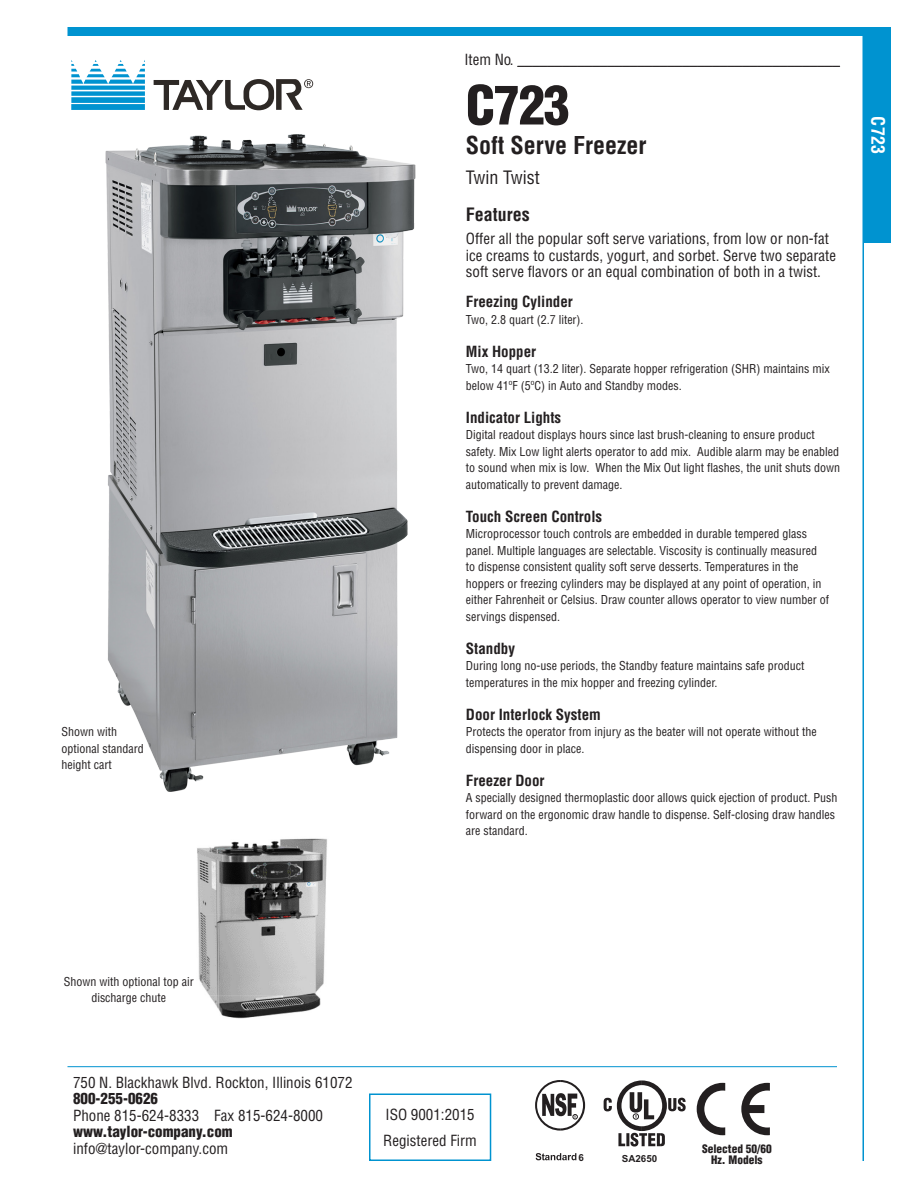
<style>
.page{position:relative;width:918px;height:1188px;background:#fff}
.page>*{position:absolute;margin:0;border:0;box-sizing:border-box;transform-origin:0 0}
.Model_Number{font:900 condensed 52.5px "Helvetica";color:#231f20}
.Model_Description_Li{font:700 condensed 24px "Helvetica";color:#231f20}
.Model_Description_Li-2{font:condensed 18px "Helvetica";color:#231f20}
.Features_Header{font:700 condensed 18px "Helvetica";color:#231f20}
.Side_Bar_Model_Numbe{font:700 condensed 18px "Helvetica";color:#fff}
.Features_Body{font:condensed 15px/16.5px "Helvetica";color:#231f20}
.t1{font:condensed 15px "Helvetica LT Std";color:#231f20}
.List_Header{font:700 condensed 15px "Helvetica";color:#231f20}
.t2{font:900 condensed 15px "Helvetica LT Std";color:#231f20}
.List_Body{font:condensed 12px/16.5px "Helvetica";color:#231f20}
.Body_Text{font:condensed 12px/16.5px "Helvetica";color:#231f20}
.t3{font:900 condensed 11.4px "Helvetica LT Std";color:#231f20}
.t4{font:700 9.75px "Arial";color:#231f20}
</style>
<div class="page">
<div style="left:68px;top:27px;width:823px;height:9px;background:#0093d0"></div>
<hr style="left:68px;top:1066px;width:769px;height:1px;background:#0093d0">
<hr style="left:862px;top:27px;width:2px;height:1134px;background:#0093d0">
<div style="left:864px;top:27px;width:27px;height:216px;background:#0093d0"></div>
<hr style="left:517px;top:66px;width:323px;height:1px;background:#231f20">
<img style="left:106px;top:135px;width:310px;height:656px">
<img style="left:197px;top:838px;width:130px;height:181px">
<div style="left:369px;top:1094px;width:122px;height:67px;border:2px solid #0093d0"></div>
<svg style="left:71px;top:60px;width:74px;height:50px"></svg>
<svg style="left:154px;top:79px;width:159px;height:31px"></svg>
<svg style="left:536px;top:1153px;width:40px;height:7px"></svg>
<svg style="left:535px;top:1080px;width:50px;height:51px"></svg>
<svg style="left:697px;top:1083px;width:28px;height:52px"></svg>
<svg style="left:741px;top:1083px;width:29px;height:52px"></svg>
<svg style="left:604px;top:1080px;width:82px;height:67px"></svg>
<p class="Body_Text" style="left:62px;top:724px;width:84px">Shown with optional standard height cart</p>
<p class="t1" style="left:464px;top:50px;width:377px">Item No. ___________________________________________</p>
<p class="Model_Number" style="left:466px;top:72px;width:106px">C723</p>
<p class="Model_Description_Li" style="left:466px;top:131px;width:182px">Soft Serve Freezer</p>
<p class="Model_Description_Li-2" style="left:466px;top:167px;width:75px">Twin Twist</p>
<p class="Features_Header" style="left:466px;top:203px;width:65px">Features</p>
<p class="Features_Body" style="left:466px;top:231px;width:372px">Offer all the popular soft serve variations, from low or non-fat ice creams to custards, yogurt, and sorbet. Serve two separate soft serve flavors or an equal combination of both in a twist.</p>
<p class="List_Header" style="left:466px;top:293px;width:109px">Freezing Cylinder</p>
<p class="List_Body" style="left:466px;top:311px;width:119px">Two, 2.8 quart (2.7 liter).</p>
<p class="List_Header" style="left:466px;top:342px;width:72px">Mix Hopper</p>
<p class="List_Body" style="left:466px;top:361px;width:366px">Two, 14 quart (13.2 liter). Separate hopper refrigeration (SHR) maintains mix below 41ºF (5ºC) in Auto and Standby modes.</p>
<p class="List_Header" style="left:466px;top:408px;width:97px">Indicator Lights</p>
<p class="List_Body" style="left:466px;top:427px;width:376px">Digital readout displays hours since last brush-cleaning to ensure product safety. Mix Low light alerts operator to add mix. Audible alarm may be enabled to sound when mix is low. When the Mix Out light flashes, the unit shuts down automatically to prevent damage.</p>
<p class="List_Header" style="left:466px;top:507px;width:138px">Touch Screen Controls</p>
<p class="List_Body" style="left:466px;top:526px;width:365px">Microprocessor touch controls are embedded in durable tempered glass panel. Multiple languages are selectable. Viscosity is continually measured to dispense consistent quality soft serve desserts. Temperatures in the hoppers or freezing cylinders may be displayed at any point of operation, in either Fahrenheit or Celsius. Draw counter allows operator to view number of servings dispensed.</p>
<p class="List_Header" style="left:466px;top:639px;width:51px">Standby</p>
<p class="List_Body" style="left:466px;top:658px;width:340px">During long no-use periods, the Standby feature maintains safe product temperatures in the mix hopper and freezing cylinder.</p>
<p class="List_Header" style="left:466px;top:705px;width:136px">Door Interlock System</p>
<p class="List_Body" style="left:466px;top:724px;width:352px">Protects the operator from injury as the beater will not operate without the dispensing door in place.</p>
<p class="List_Header" style="left:466px;top:771px;width:80px">Freezer Door</p>
<p class="List_Body" style="left:466px;top:790px;width:373px">A specially designed thermoplastic door allows quick ejection of product. Push forward on the ergonomic draw handle to dispense. Self-closing draw handles are standard.</p>
<p class="Side_Bar_Model_Numbe" style="left:889px;top:116px;width:39px;rotate:90deg">C723</p>
<p class="Body_Text" style="left:64px;top:973px;width:131px;text-align:center">Shown with optional top air discharge chute</p>
<p class="t1" style="left:73px;top:1073px;width:281px">750 N. Blackhawk Blvd. Rockton, Illinois 61072</p>
<p class="t2" style="left:73px;top:1089px;width:86px">800-255-0626</p>
<p class="t1" style="left:73px;top:1106px;width:251px">Phone 815-624-8333 Fax 815-624-8000</p>
<p class="t2" style="left:73px;top:1122px;width:161px">www.taylor-company.com</p>
<p class="t1" style="left:73px;top:1139px;width:157px">info@taylor-company.com</p>
<p class="Features_Body" style="left:383px;top:1102px;width:95px;line-height:25.5px">ISO 9001:2015<br>Registered Firm</p>
<p class="t4" style="left:578px;top:1151px;width:7px">6</p>
<p class="t3" style="left:702px;top:1141px;width:71px">Selected 50/60</p>
<p class="t4" style="left:622px;top:1153px;width:37px">SA2650</p>
<p class="t3" style="left:711px;top:1153px;width:53px">Hz. Models</p>
</div>
